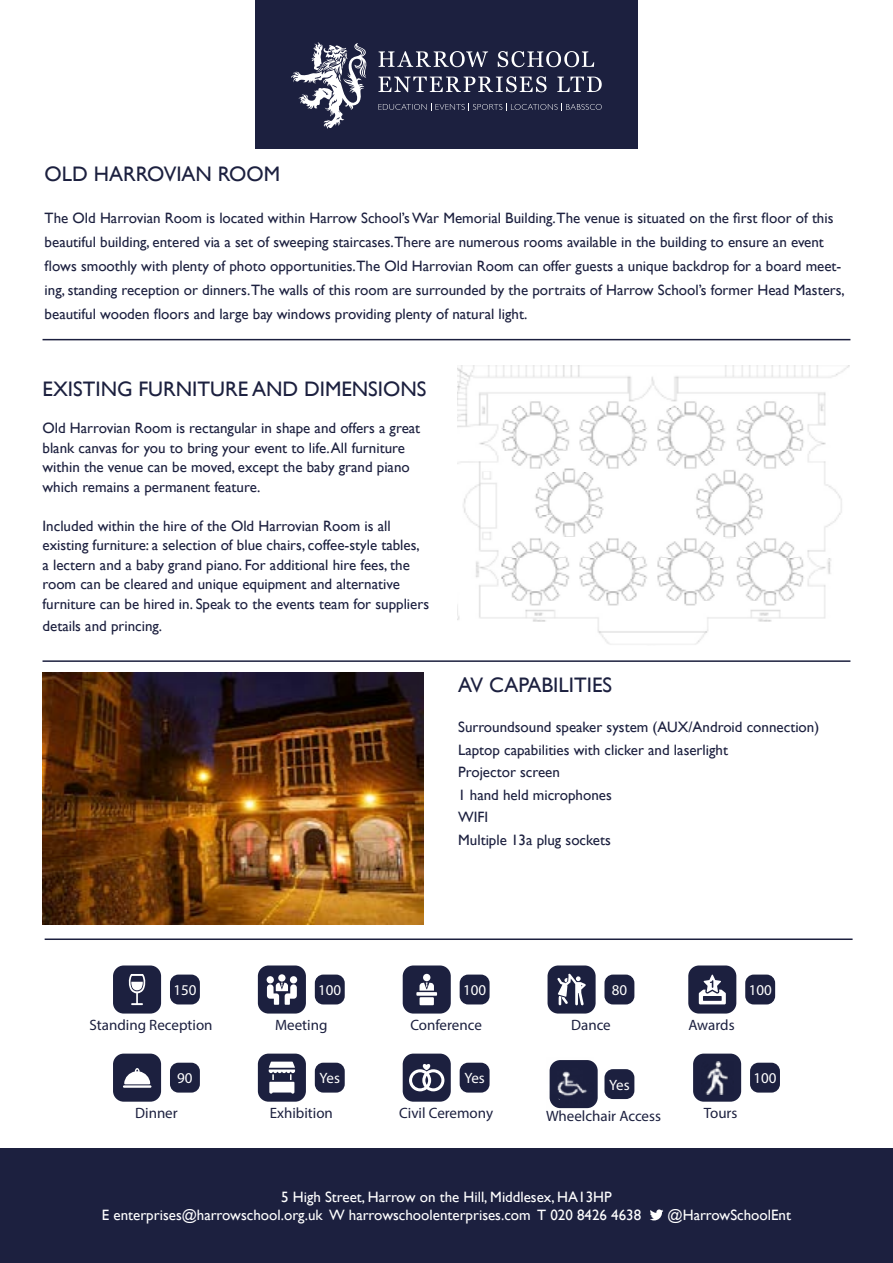
<style>
.page{position:relative;width:893px;height:1263px;background:#fff}
.page>*{position:absolute;margin:0;border:0;box-sizing:border-box;transform-origin:0 0}
.t1{font:21px "Gill Sans";color:#1c203f}
.t2{font:15px/19.5px "Gill Sans";color:#1c203f}
.t3{font:15px/18px "Gill Sans";color:#fff}
.t4{font:15px "Myriad Pro";color:#1c203f}
.t5{font:15px "Myriad Pro";color:#fff}
</style>
<div class="page">
<div style="left:0;top:1148px;width:893px;height:115px;background:#1c203f"></div>
<svg style="left:650px;top:1209px;width:13px;height:11px"></svg>
<div style="left:255px;top:0;width:383px;height:149px;background:#1c203f"></div>
<svg style="left:378px;top:76px;width:224px;height:16px"></svg>
<svg style="left:379px;top:51px;width:215px;height:16px"></svg>
<svg style="left:291px;top:42px;width:76px;height:87px"></svg>
<svg style="left:378px;top:103px;width:224px;height:8px"></svg>
<hr style="left:45px;top:938px;width:808px;height:2px;background:#1c203f">
<img style="left:43px;top:673px;width:380px;height:252px">
<hr style="left:43px;top:660px;width:807px;height:2px;background:#1c203f">
<hr style="left:43px;top:339px;width:807px;height:1px;background:#1c203f">
<img style="left:457px;top:366px;width:392px;height:279px">
<div style="left:113px;top:965px;width:48px;height:48px;background:#1c203f;border-radius:11px"></div>
<svg style="left:128px;top:974px;width:18px;height:31px"></svg>
<div style="left:170px;top:974px;width:30px;height:30px;background:#1c203f;border-radius:9px"></div>
<div style="left:113px;top:1053px;width:48px;height:49px;background:#1c203f;border-radius:11px"></div>
<svg style="left:124px;top:1068px;width:26px;height:16px"></svg>
<hr style="left:123px;top:1085px;width:28px;height:3px;background:#fff">
<div style="left:170px;top:1063px;width:30px;height:29px;background:#1c203f;border-radius:9px"></div>
<div style="left:548px;top:965px;width:48px;height:48px;background:#1c203f;border-radius:11px"></div>
<svg style="left:557px;top:973px;width:29px;height:32px"></svg>
<div style="left:604px;top:974px;width:30px;height:30px;background:#1c203f;border-radius:9px"></div>
<div style="left:258px;top:965px;width:48px;height:48px;background:#1c203f;border-radius:11px"></div>
<div style="left:278px;top:974px;width:8px;height:7px;background:#fff;border-radius:50%"></div>
<div style="left:267px;top:976px;width:7px;height:7px;background:#fff;border-radius:50%"></div>
<div style="left:290px;top:976px;width:7px;height:7px;background:#fff;border-radius:50%"></div>
<svg style="left:267px;top:982px;width:30px;height:23px"></svg>
<div style="left:315px;top:974px;width:30px;height:30px;background:#1c203f;border-radius:9px"></div>
<div style="left:258px;top:1053px;width:48px;height:49px;background:#1c203f;border-radius:11px"></div>
<svg style="left:269px;top:1061px;width:26px;height:33px"></svg>
<div style="left:315px;top:1063px;width:30px;height:29px;background:#1c203f;border-radius:9px"></div>
<div style="left:688px;top:965px;width:48px;height:48px;background:#1c203f;border-radius:11px"></div>
<svg style="left:699px;top:975px;width:27px;height:29px"></svg>
<div style="left:745px;top:974px;width:30px;height:30px;background:#1c203f;border-radius:9px"></div>
<div style="left:403px;top:965px;width:48px;height:48px;background:#1c203f;border-radius:11px"></div>
<div style="left:423px;top:974px;width:7px;height:7px;background:#fff;border-radius:50%"></div>
<svg style="left:416px;top:992px;width:21px;height:4px"></svg>
<div style="left:420px;top:997px;width:14px;height:8px;background:#fff"></div>
<svg style="left:419px;top:982px;width:15px;height:9px"></svg>
<div style="left:460px;top:974px;width:30px;height:30px;background:#1c203f;border-radius:9px"></div>
<div style="left:403px;top:1053px;width:48px;height:49px;background:#1c203f;border-radius:11px"></div>
<svg style="left:409px;top:1064px;width:35px;height:27px"></svg>
<div style="left:460px;top:1063px;width:30px;height:29px;background:#1c203f;border-radius:9px"></div>
<div style="left:693px;top:1053px;width:48px;height:49px;background:#1c203f;border-radius:11px"></div>
<img style="left:705px;top:1062px;width:23px;height:32px">
<div style="left:750px;top:1063px;width:30px;height:29px;background:#1c203f;border-radius:9px"></div>
<div style="left:550px;top:1060px;width:48px;height:48px;background:#1c203f;border-radius:11px"></div>
<div style="left:604px;top:1069px;width:30px;height:30px;background:#1c203f;border-radius:9px"></div>
<img style="left:549px;top:1060px;width:45px;height:49px">
<h1 class="t1" style="left:45px;top:162px;width:237px">OLD HARROVIAN ROOM</h1>
<p class="t2" style="left:45px;top:206px;width:802px;line-height:24px">The Old Harrovian Room is located within Harrow School’s War Memorial Building.The venue is situated on the first floor of this beautiful building, entered via a set of sweeping staircases.There are numerous rooms available in the building to ensure an event flows smoothly with plenty of photo opportunities.The Old Harrovian Room can offer guests a unique backdrop for a board meet&shy;ing, standing reception or dinners.The walls of this room are surrounded by the portraits of Harrow School’s former Head Masters, beautiful wooden floors and large bay windows providing plenty of natural light.</p>
<h1 class="t1" style="left:43px;top:376px;width:385px">EXISTING FURNITURE AND DIMENSIONS</h1>
<p class="t2" style="left:43px;top:418px;width:379px">Old Harrovian Room is rectangular in shape and offers a great blank canvas for you to bring your event to life. All furniture within the venue can be moved, except the baby grand piano which remains a permanent feature.</p>
<p class="t2" style="left:43px;top:516px;width:388px">Included within the hire of the Old Harrovian Room is all existing furniture: a selection of blue chairs, coffee-style tables, a lectern and a baby grand piano. For additional hire fees, the room can be cleared and unique equipment and alternative furniture can be hired in. Speak to the events team for suppliers</p>
<p class="t2" style="left:43px;top:616px;width:121px">details and princing.</p>
<h1 class="t1" style="left:458px;top:672px;width:155px">AV CAPABILITIES</h1>
<p class="t2" style="left:458px;top:716px;width:363px;line-height:22.5px">Surroundsound speaker system (AUX/Android connection)<br>Laptop capabilities with clicker and laserlight<br>Projector screen<br>1 hand held microphones<br>WIFI<br>Multiple 13a plug sockets</p>
<p class="t5" style="left:173px;top:981px;width:25px">150</p>
<p class="t5" style="left:318px;top:981px;width:25px">100</p>
<p class="t5" style="left:463px;top:981px;width:25px">100</p>
<p class="t5" style="left:612px;top:981px;width:17px">80</p>
<p class="t5" style="left:749px;top:981px;width:25px">100</p>
<p class="t4" style="left:90px;top:1015px;width:125px">Standing Reception</p>
<p class="t4" style="left:275px;top:1015px;width:54px">Meeting</p>
<p class="t4" style="left:410px;top:1015px;width:73px">Conference</p>
<p class="t4" style="left:571px;top:1015px;width:41px">Dance</p>
<p class="t4" style="left:688px;top:1015px;width:48px">Awards</p>
<p class="t5" style="left:177px;top:1069px;width:17px">90</p>
<p class="t5" style="left:320px;top:1069px;width:22px">Yes</p>
<p class="t5" style="left:464px;top:1069px;width:22px">Yes</p>
<p class="t5" style="left:609px;top:1075px;width:22px">Yes</p>
<p class="t5" style="left:753px;top:1069px;width:25px">100</p>
<p class="t4" style="left:135px;top:1103px;width:44px">Dinner</p>
<p class="t4" style="left:270px;top:1103px;width:65px">Exhibition</p>
<p class="t4" style="left:399px;top:1103px;width:95px">Civil Ceremony</p>
<p class="t4" style="left:546px;top:1107px;width:117px">Wheelchair Access</p>
<p class="t4" style="left:704px;top:1103px;width:35px">Tours</p>
<p class="t3" style="left:102px;top:1189px;width:541px;text-indent:179px">5 High Street, Harrow on the Hill, Middlesex, HA13HP<br>E enterprises@harrowschool.org.uk W harrowschoolenterprises.com T 020 8426 4638</p>
<p class="t3" style="left:668px;top:1207px;width:125px">@HarrowSchoolEnt</p>
</div>
